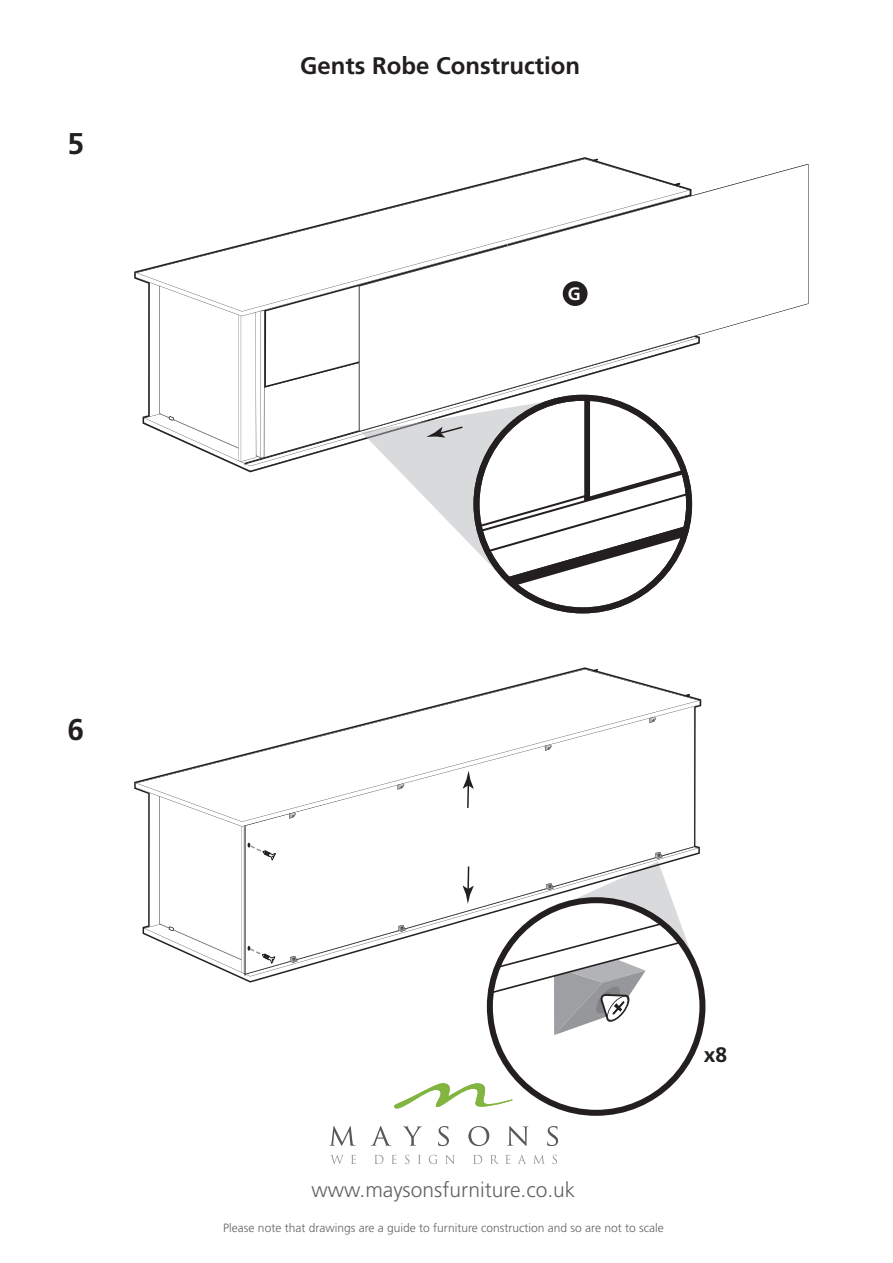
<style>
.page{position:relative;width:893px;height:1263px;background:#fff}
.page>*{position:absolute;margin:0;border:0;box-sizing:border-box;transform-origin:0 0}
.t1{font:700 30px "Frutiger";color:#231f20}
.t2{font:700 24px "Frutiger";color:#231f20}
.t3{font:300 21px "Frutiger";color:#636366}
.t4{font:700 21px "Frutiger";color:#231f20}
.t5{font:700 17.85px "Frutiger";color:#fff}
.t6{font:300 12px "Frutiger";color:#636366}
</style>
<div class="page">
<svg style="left:329px;top:1126px;width:27px;height:20px"></svg>
<svg style="left:371px;top:1126px;width:20px;height:20px"></svg>
<svg style="left:403px;top:1126px;width:19px;height:20px"></svg>
<svg style="left:438px;top:1126px;width:11px;height:20px"></svg>
<svg style="left:468px;top:1126px;width:21px;height:20px"></svg>
<svg style="left:507px;top:1126px;width:21px;height:20px"></svg>
<svg style="left:547px;top:1126px;width:11px;height:20px"></svg>
<svg style="left:331px;top:1155px;width:13px;height:9px"></svg>
<svg style="left:351px;top:1155px;width:5px;height:9px"></svg>
<svg style="left:375px;top:1155px;width:8px;height:9px"></svg>
<svg style="left:392px;top:1155px;width:5px;height:9px"></svg>
<svg style="left:405px;top:1155px;width:5px;height:9px"></svg>
<svg style="left:418px;top:1155px;width:3px;height:9px"></svg>
<svg style="left:429px;top:1155px;width:9px;height:9px"></svg>
<svg style="left:445px;top:1155px;width:10px;height:9px"></svg>
<svg style="left:473px;top:1155px;width:9px;height:9px"></svg>
<svg style="left:490px;top:1155px;width:9px;height:9px"></svg>
<svg style="left:506px;top:1155px;width:5px;height:9px"></svg>
<svg style="left:517px;top:1155px;width:9px;height:9px"></svg>
<svg style="left:533px;top:1155px;width:12px;height:9px"></svg>
<svg style="left:552px;top:1155px;width:5px;height:9px"></svg>
<svg style="left:134px;top:157px;width:474px;height:315px"></svg>
<svg style="left:593px;top:159px;width:5px;height:3px"></svg>
<svg style="left:359px;top:164px;width:449px;height:267px"></svg>
<svg style="left:276px;top:846px;width:418px;height:128px"></svg>
<svg style="left:136px;top:669px;width:564px;height:153px"></svg>
<svg style="left:463px;top:770px;width:11px;height:39px"></svg>
<svg style="left:476px;top:398px;width:213px;height:212px"></svg>
<svg style="left:584px;top:398px;width:105px;height:103px"></svg>
<div style="left:473px;top:395px;width:219px;height:218px;border:6px solid #231f20;border-radius:50%"></div>
<svg style="left:361px;top:401px;width:190px;height:180px"></svg>
<div style="left:563px;top:281px;width:25px;height:25px;background:#231f20;border-radius:50%"></div>
<svg style="left:649px;top:717px;width:7px;height:6px"></svg>
<svg style="left:290px;top:956px;width:8px;height:7px"></svg>
<svg style="left:545px;top:745px;width:7px;height:6px"></svg>
<svg style="left:397px;top:783px;width:7px;height:7px"></svg>
<svg style="left:289px;top:812px;width:7px;height:7px"></svg>
<svg style="left:394px;top:852px;width:308px;height:257px"></svg>
<svg style="left:489px;top:901px;width:212px;height:213px"></svg>
<div style="left:487px;top:897px;width:218px;height:219px;border:6px solid #231f20;border-radius:50%"></div>
<svg style="left:159px;top:776px;width:117px;height:199px"></svg>
<h1 class="t1" style="left:68px;top:125px;width:18px">5</h1>
<h2 class="t2" style="left:300px;top:52px;width:281px">Gents Robe Construction</h2>
<h3 class="t5" style="left:568px;top:283px;width:14px">G</h3>
<h1 class="t1" style="left:68px;top:712px;width:18px">6</h1>
<h3 class="t4" style="left:704px;top:1043px;width:25px">x8</h3>
<h3 class="t3" style="left:312px;top:1178px;width:265px">www.maysonsfurniture.co.uk</h3>
<p class="t6" style="left:223px;top:1221px;width:442px">Please note that drawings are a guide to furniture construction and so are not to scale</p>
</div>
